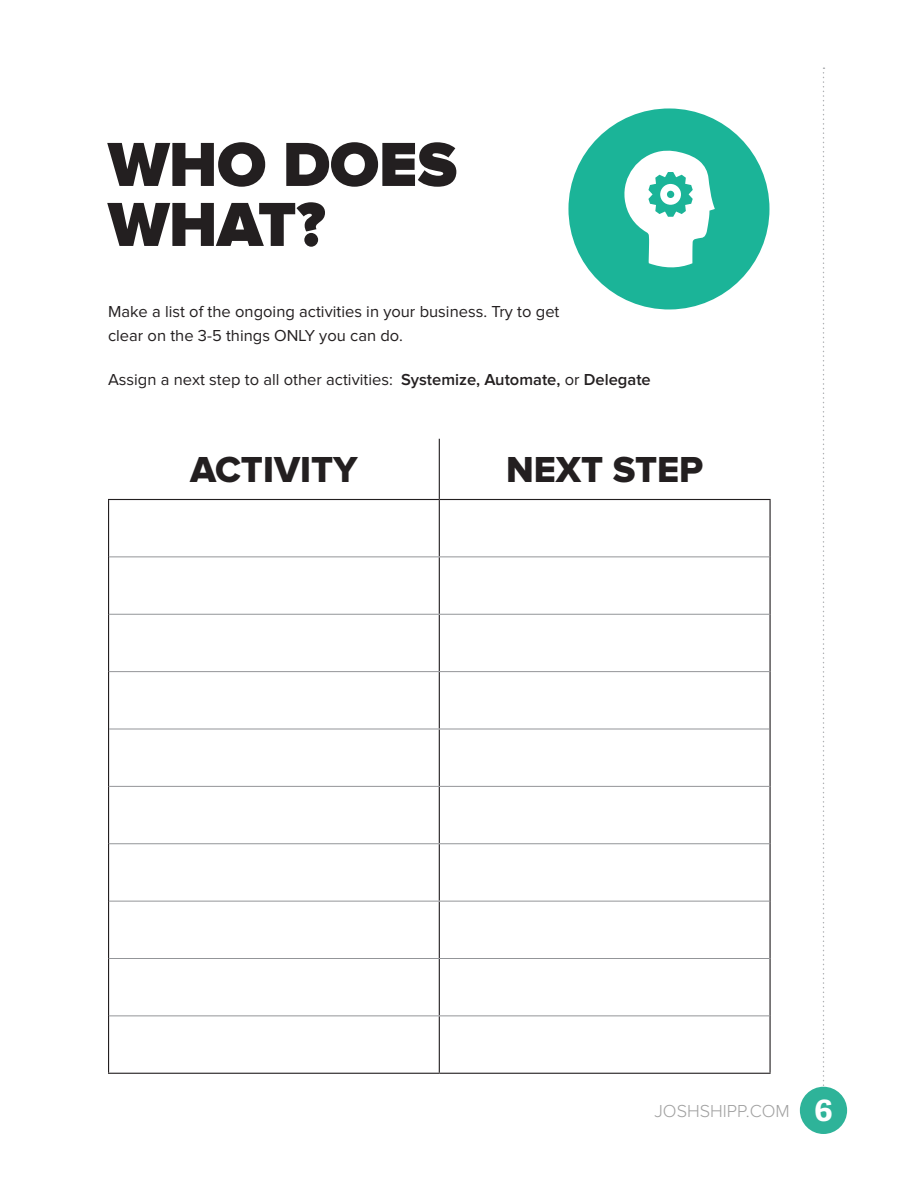
<style>
.page{position:relative;width:918px;height:1188px;background:#fff}
.page>*{position:absolute;margin:0;border:0;box-sizing:border-box;transform-origin:0 0}
.t1{font:900 64.5px/60px "Proxima Nova";letter-spacing:-.005em;color:#231f20}
.t2{font:37.5px "Proxima Nova Extrabld";color:#231f20}
.t3{font:300 18px "Proxima Nova";color:#a1a1a1}
.t4{font:16.5px/24px "Proxima Nova";color:#231f20}
.s1{font-weight:600}
.s2{font-family:"Adelle";font-weight:700;font-size:33px;color:#fff}
</style>
<div class="page">
<svg style="left:823px;top:68px;width:2px;height:1019px"></svg>
<div style="left:800px;top:1087px;width:47px;height:47px;background:#2eb399;border-radius:50%"></div>
<svg style="left:568px;top:108px;width:202px;height:202px"></svg>
<div style="left:667px;top:191px;width:7px;height:7px;background:#1bb498;border-radius:50%"></div>
<hr style="left:439px;top:439px;width:1px;height:60px;background:#231f20">
<hr style="left:108px;top:499px;width:331px;height:1px;background:#231f20">
<hr style="left:108px;top:500px;width:1px;height:57px;background:#231f20">
<hr style="left:439px;top:499px;width:332px;height:1px;background:#231f20">
<hr style="left:439px;top:500px;width:1px;height:56px;background:#231f20">
<hr style="left:770px;top:500px;width:1px;height:57px;background:#231f20">
<hr style="left:108px;top:557px;width:1px;height:57px;background:#231f20">
<hr style="left:439px;top:557px;width:1px;height:57px;background:#231f20">
<hr style="left:770px;top:557px;width:1px;height:57px;background:#231f20">
<hr style="left:108px;top:614px;width:1px;height:58px;background:#231f20">
<hr style="left:439px;top:615px;width:1px;height:56px;background:#231f20">
<hr style="left:770px;top:614px;width:1px;height:58px;background:#231f20">
<hr style="left:108px;top:672px;width:1px;height:57px;background:#231f20">
<hr style="left:439px;top:672px;width:1px;height:57px;background:#231f20">
<hr style="left:770px;top:672px;width:1px;height:57px;background:#231f20">
<hr style="left:108px;top:729px;width:1px;height:57px;background:#231f20">
<hr style="left:439px;top:729px;width:1px;height:57px;background:#231f20">
<hr style="left:770px;top:729px;width:1px;height:57px;background:#231f20">
<hr style="left:108px;top:786px;width:1px;height:58px;background:#231f20">
<hr style="left:439px;top:787px;width:1px;height:56px;background:#231f20">
<hr style="left:770px;top:786px;width:1px;height:58px;background:#231f20">
<hr style="left:108px;top:844px;width:1px;height:57px;background:#231f20">
<hr style="left:439px;top:844px;width:1px;height:57px;background:#231f20">
<hr style="left:770px;top:844px;width:1px;height:57px;background:#231f20">
<hr style="left:108px;top:901px;width:1px;height:57px;background:#231f20">
<hr style="left:439px;top:902px;width:1px;height:56px;background:#231f20">
<hr style="left:770px;top:901px;width:1px;height:57px;background:#231f20">
<hr style="left:108px;top:958px;width:1px;height:58px;background:#231f20">
<hr style="left:439px;top:959px;width:1px;height:57px;background:#231f20">
<hr style="left:770px;top:958px;width:1px;height:58px;background:#231f20">
<hr style="left:108px;top:1016px;width:1px;height:57px;background:#231f20">
<hr style="left:439px;top:1016px;width:1px;height:57px;background:#231f20">
<hr style="left:770px;top:1016px;width:1px;height:57px;background:#231f20">
<hr style="left:108px;top:1073px;width:331px;height:1px;background:#231f20">
<hr style="left:439px;top:1073px;width:332px;height:1px;background:#231f20">
<hr style="left:109px;top:556px;width:330px;height:1px;background:#939598">
<hr style="left:439px;top:556px;width:331px;height:1px;background:#939598">
<hr style="left:109px;top:614px;width:330px;height:1px;background:#939598">
<hr style="left:439px;top:614px;width:331px;height:1px;background:#939598">
<hr style="left:109px;top:671px;width:330px;height:1px;background:#939598">
<hr style="left:439px;top:671px;width:331px;height:1px;background:#939598">
<hr style="left:109px;top:729px;width:330px;height:1px;background:#939598">
<hr style="left:439px;top:729px;width:331px;height:1px;background:#939598">
<hr style="left:109px;top:786px;width:330px;height:1px;background:#939598">
<hr style="left:439px;top:786px;width:331px;height:1px;background:#939598">
<hr style="left:109px;top:843px;width:330px;height:1px;background:#939598">
<hr style="left:439px;top:843px;width:331px;height:1px;background:#939598">
<hr style="left:109px;top:901px;width:330px;height:1px;background:#939598">
<hr style="left:439px;top:901px;width:331px;height:1px;background:#939598">
<hr style="left:109px;top:958px;width:330px;height:1px;background:#939598">
<hr style="left:439px;top:958px;width:331px;height:1px;background:#939598">
<hr style="left:109px;top:1016px;width:330px;height:1px;background:#939598">
<hr style="left:439px;top:1016px;width:331px;height:1px;background:#939598">
<p class="t1" style="left:108px;top:136px;width:351px">WHO DOES<br>WHAT?</p>
<p class="t4" style="left:108px;top:300px;width:453px">Make a list of the ongoing activities in your business. Try to get clear on the 3-5 things ONLY you can do.</p>
<p class="t4" style="left:108px;top:368px;width:544px">Assign a next step to all other activities: <span class="s1">Systemize, Automate,</span> or <span class="s1">Delegate</span></p>
<p class="t2" style="left:190px;top:448px;width:169px">ACTIVITY</p>
<p class="t2" style="left:506px;top:448px;width:199px">NEXT STEP</p>
<p class="t3" style="left:654px;top:1101px;width:180px">JOSHSHIPP.COM <span class="s2">6</span></p>
</div>
